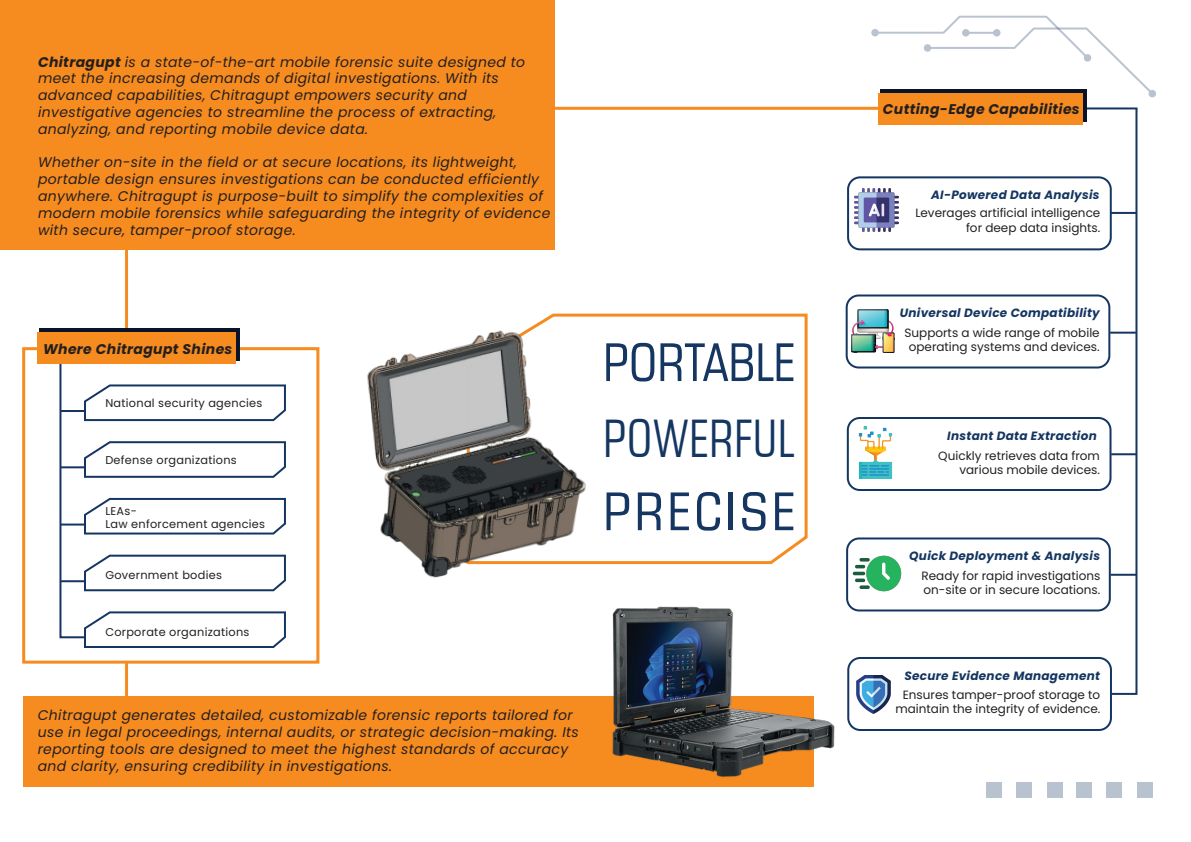
<style>
.page{position:relative;width:1191px;height:842px;background:#fff}
.page>*{position:absolute;margin:0;border:0;box-sizing:border-box;transform-origin:0 0}
.t1{font:condensed 52px/74.6px "Square 721 BT";letter-spacing:.025em;color:#143661;text-align:justify}
.t2{font:italic 14px/16.8px "Poppins";letter-spacing:.025em;color:#231f20}
.t3{font:italic 700 14px "Poppins";letter-spacing:.025em;color:#231f20}
.t4{font:12px/14.4px "Poppins";color:#231f20;text-align:right}
.t5{font:italic 700 12px "Poppins";letter-spacing:.025em;color:#143661}
.t6{font:11.3px/13.6px "Poppins";letter-spacing:.025em;color:#231f20}
.s1{font-weight:700}
</style>
<div class="page">
<div style="left:0;top:0;width:554px;height:250px;background:#f68b1f"></div>
<svg style="left:59px;top:364px;width:227px;height:284px"></svg>
<hr style="left:61px;top:580px;width:24px;height:2px;background:#143661">
<hr style="left:60px;top:523px;width:24px;height:2px;background:#143661">
<hr style="left:61px;top:466px;width:24px;height:2px;background:#143661">
<hr style="left:61px;top:410px;width:24px;height:2px;background:#143661">
<hr style="left:125px;top:246px;width:3px;height:91px;background:#f68b1f">
<div style="left:22px;top:347px;width:297px;height:317px;border:3px solid #f68b1f"></div>
<div style="left:39px;top:329px;width:201px;height:32px;background:#091428"></div>
<div style="left:38px;top:332px;width:198px;height:32px;background:#f68b1f"></div>
<hr style="left:552px;top:107px;width:329px;height:3px;background:#f68b1f">
<hr style="left:1075px;top:107px;width:62px;height:2px;background:#143661">
<div style="left:878px;top:93px;width:204px;height:32px;background:#f68b1f"></div>
<svg style="left:1109px;top:107px;width:29px;height:588px"></svg>
<hr style="left:1110px;top:574px;width:26px;height:2px;background:#143661">
<hr style="left:1111px;top:453px;width:26px;height:2px;background:#143661">
<hr style="left:1110px;top:332px;width:25px;height:2px;background:#143661">
<hr style="left:1110px;top:212px;width:26px;height:2px;background:#143661">
<div style="left:847px;top:176px;width:264px;height:74px;border:2px solid #143661;border-radius:12px"></div>
<div style="left:845px;top:294px;width:265px;height:74px;border:2px solid #143661;border-radius:12px"></div>
<div style="left:847px;top:417px;width:264px;height:74px;border:2px solid #143661;border-radius:12px"></div>
<div style="left:846px;top:537px;width:264px;height:74px;border:2px solid #143661;border-radius:12px"></div>
<div style="left:847px;top:657px;width:265px;height:74px;border:2px solid #143661;border-radius:12px"></div>
<img style="left:854px;top:188px;width:44px;height:44px">
<img style="left:856px;top:676px;width:35px;height:37px">
<img style="left:852px;top:555px;width:50px;height:37px">
<img style="left:849px;top:427px;width:44px;height:52px">
<img style="left:851px;top:310px;width:43px;height:43px">
<div style="left:871px;top:29px;width:7px;height:7px;background:#b9c3cf;border-radius:50%"></div>
<svg style="left:873px;top:16px;width:283px;height:81px"></svg>
<div style="left:24px;top:697px;width:790px;height:90px;background:#f68b1f"></div>
<img style="left:604px;top:606px;width:231px;height:171px">
<hr style="left:125px;top:663px;width:3px;height:42px;background:#f68b1f">
<div style="left:1076px;top:782px;width:16px;height:16px;background:#b9c3cf"></div>
<div style="left:1106px;top:782px;width:16px;height:16px;background:#b9c3cf"></div>
<div style="left:1136px;top:782px;width:16px;height:16px;background:#b9c3cf"></div>
<div style="left:986px;top:782px;width:16px;height:16px;background:#b9c3cf"></div>
<div style="left:1016px;top:782px;width:16px;height:16px;background:#b9c3cf"></div>
<div style="left:1046px;top:782px;width:16px;height:16px;background:#b9c3cf"></div>
<svg style="left:552px;top:313px;width:256px;height:252px"></svg>
<img style="left:367px;top:314px;width:252px;height:264px">
<p class="t2" style="left:38px;top:53px;width:488px"><span class="s1">Chitragupt</span> is a state-of-the-art mobile forensic suite designed to meet the increasing demands of digital investigations. With its advanced capabilities, Chitragupt empowers security and investigative agencies to streamline the process of extracting, analyzing, and reporting mobile device data.</p>
<p class="t2" style="left:38px;top:154px;width:514px">Whether on-site in the field or at secure locations, its lightweight, portable design ensures investigations can be conducted efficiently anywhere. Chitragupt is purpose-built to simplify the complexities of modern mobile forensics while safeguarding the integrity of evidence with secure, tamper-proof storage.</p>
<p class="t3" style="left:43px;top:341px;width:191px">Where Chitragupt Shines</p>
<p class="t6" style="left:105px;top:396px;width:159px">National security agencies</p>
<p class="t6" style="left:105px;top:453px;width:133px">Defense organizations</p>
<p class="t6" style="left:105px;top:504px;width:161px">LEAs-<br>Law enforcement agencies</p>
<p class="t6" style="left:105px;top:568px;width:118px">Government bodies</p>
<p class="t6" style="left:105px;top:625px;width:146px">Corporate organizations</p>
<h1 class="t1" style="left:603px;top:325px;width:193px">PORTABLE POWERFUL PRECISE</h1>
<p class="t2" style="left:38px;top:707px;width:543px">Chitragupt generates detailed, customizable forensic reports tailored for use in legal proceedings, internal audits, or strategic decision-making. Its reporting tools are designed to meet the highest standards of accuracy and clarity, ensuring credibility in investigations.</p>
<p class="t3" style="left:883px;top:101px;width:198px">Cutting-Edge Capabilities</p>
<p class="t5" style="left:931px;top:188px;width:170px">AI-Powered Data Analysis</p>
<p class="t4" style="left:915px;top:206px;width:186px">Leverages artificial intelligence for deep data insights.</p>
<p class="t5" style="left:899px;top:306px;width:202px">Universal Device Compatibility</p>
<p class="t4" style="left:904px;top:326px;width:197px;text-align:center">Supports a wide range of mobile operating systems and devices.</p>
<p class="t5" style="left:947px;top:429px;width:151px">Instant Data Extraction</p>
<p class="t4" style="left:938px;top:448px;width:163px">Quickly retrieves data from various mobile devices.</p>
<p class="t5" style="left:909px;top:549px;width:192px">Quick Deployment &amp; Analysis</p>
<p class="t4" style="left:921px;top:568px;width:180px;text-align:left">Ready for rapid investigations on-site or in secure locations.</p>
<p class="t5" style="left:904px;top:669px;width:197px">Secure Evidence Management</p>
<p class="t4" style="left:895px;top:688px;width:206px">Ensures tamper-proof storage to maintain the integrity of evidence.</p>
</div>
